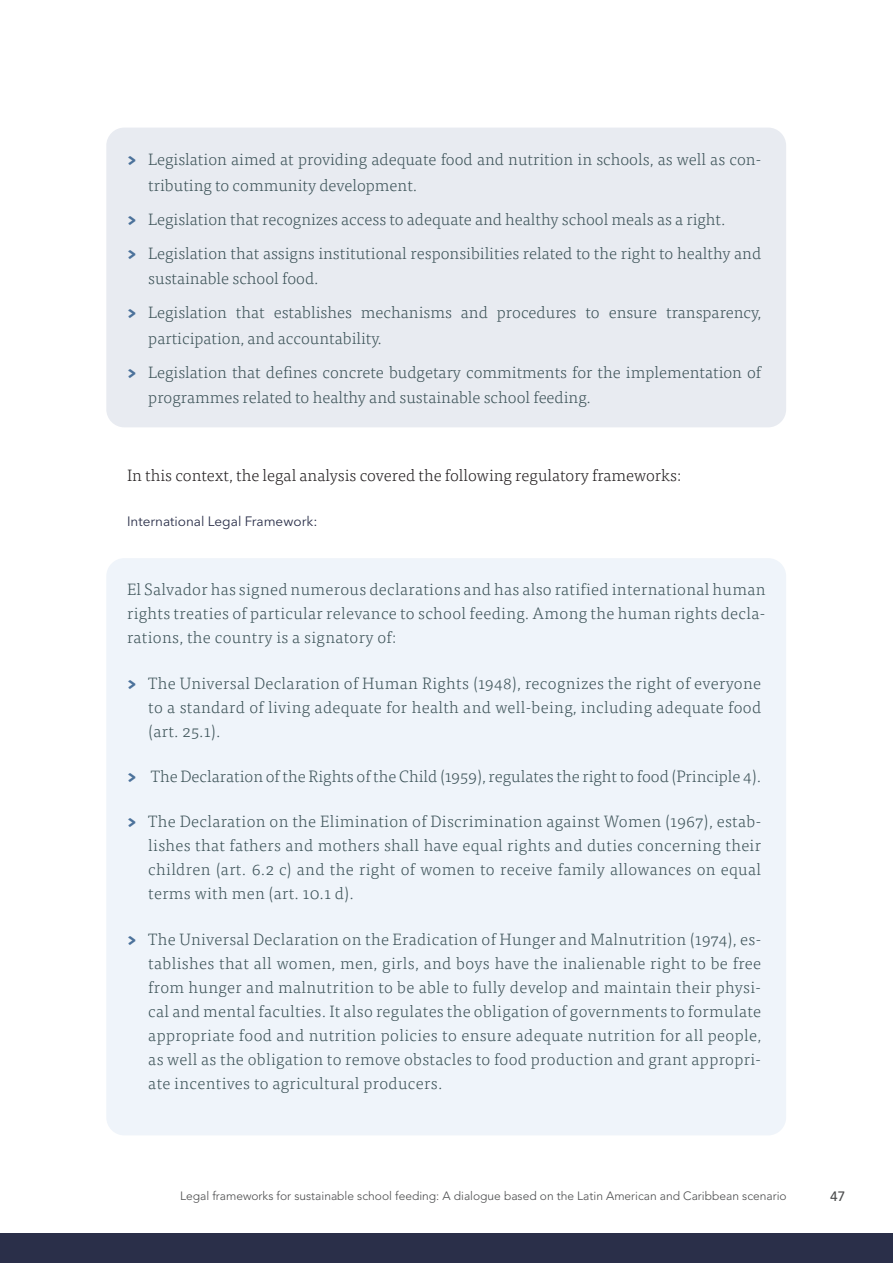
<style>
.page{position:relative;width:893px;height:1263px;background:#fff}
.page>*{position:absolute;margin:0;border:0;box-sizing:border-box;transform-origin:0 0}
.t1{font:300 16.5px/24px "Tisa OT";color:#3d5358}
.t2{font:300 16.5px "Tisa OT";color:#231f20}
.t3{font:13.5px "Avenir Next LT Pro";color:#2a2f49}
.t4{font:500 13.5px "Avenir";color:#4b4c4d}
.t5{font:300 12px "Avenir";color:#4b4c4d}
.s1{font-weight:800;color:#4c729b}
</style>
<div class="page">
<div style="left:0;top:1233px;width:893px;height:30px;background:#2a2f49"></div>
<div style="left:106px;top:558px;width:680px;height:577px;background:#eff4fa;border-radius:18px"></div>
<div style="left:106px;top:128px;width:680px;height:299px;background:#e8ebf1;border-radius:18px"></div>
<p class="t1" style="left:148px;top:147px;width:614px;line-height:25.5px;text-indent:-21px"><span class="s1">&gt;</span> Legislation aimed at providing adequate food and nutrition in schools, as well as con&shy;tributing to community development.</p>
<p class="t1" style="left:127px;top:202px;width:636px;line-height:34px"><span class="s1">&gt;</span> Legislation that recognizes access to adequate and healthy school meals as a right.<br><span class="s1">&gt;</span> Legislation that assigns institutional responsibilities related to the right to healthy and</p>
<p class="t1" style="left:127px;top:262px;width:636px;line-height:34px;text-indent:21px">sustainable school food.<br><span class="s1">&gt;</span> Legislation that establishes mechanisms and procedures to ensure transparency,</p>
<p class="t1" style="left:127px;top:321px;width:636px;line-height:34px;text-indent:21px">participation, and accountability.<br><span class="s1">&gt;</span> Legislation that defines concrete budgetary commitments for the implementation of</p>
<p class="t1" style="left:148px;top:386px;width:444px">programmes related to healthy and sustainable school feeding.</p>
<p class="t2" style="left:127px;top:466px;width:556px">In this context, the legal analysis covered the following regulatory frameworks:</p>
<p class="t3" style="left:127px;top:513px;width:192px">International Legal Framework:</p>
<p class="t1" style="left:127px;top:578px;width:640px;text-align:justify">El Salvador has signed numerous declarations and has also ratified international human rights treaties of particular relevance to school feeding. Among the human rights decla&shy;rations, the country is a signatory of:</p>
<p class="t1" style="left:148px;top:671px;width:614px;text-align:justify;text-indent:-21px"><span class="s1">&gt;</span> The Universal Declaration of Human Rights (1948), recognizes the right of everyone to a standard of living adequate for health and well-being, including adequate food (art. 25.1).</p>
<p class="t1" style="left:127px;top:765px;width:636px"><span class="s1">&gt;</span> The Declaration of the Rights of the Child (1959), regulates the right to food (Principle 4).</p>
<p class="t1" style="left:148px;top:810px;width:614px;text-align:justify;text-indent:-21px"><span class="s1">&gt;</span> The Declaration on the Elimination of Discrimination against Women (1967), estab&shy;lishes that fathers and mothers shall have equal rights and duties concerning their children (art. 6.2 c) and the right of women to receive family allowances on equal terms with men (art. 10.1 d).</p>
<p class="t1" style="left:148px;top:927px;width:614px;text-align:justify;text-indent:-21px"><span class="s1">&gt;</span> The Universal Declaration on the Eradication of Hunger and Malnutrition (1974), es&shy;tablishes that all women, men, girls, and boys have the inalienable right to be free from hunger and malnutrition to be able to fully develop and maintain their physi&shy;cal and mental faculties. It also regulates the obligation of governments to formulate appropriate food and nutrition policies to ensure adequate nutrition for all people, as well as the obligation to remove obstacles to food production and grant appropri&shy;ate incentives to agricultural producers.</p>
<p class="t5" style="left:180px;top:1188px;width:608px">Legal frameworks for sustainable school feeding: A dialogue based on the Latin American and Caribbean scenario</p>
<p class="t4" style="left:830px;top:1188px;width:17px">47</p>
</div>
